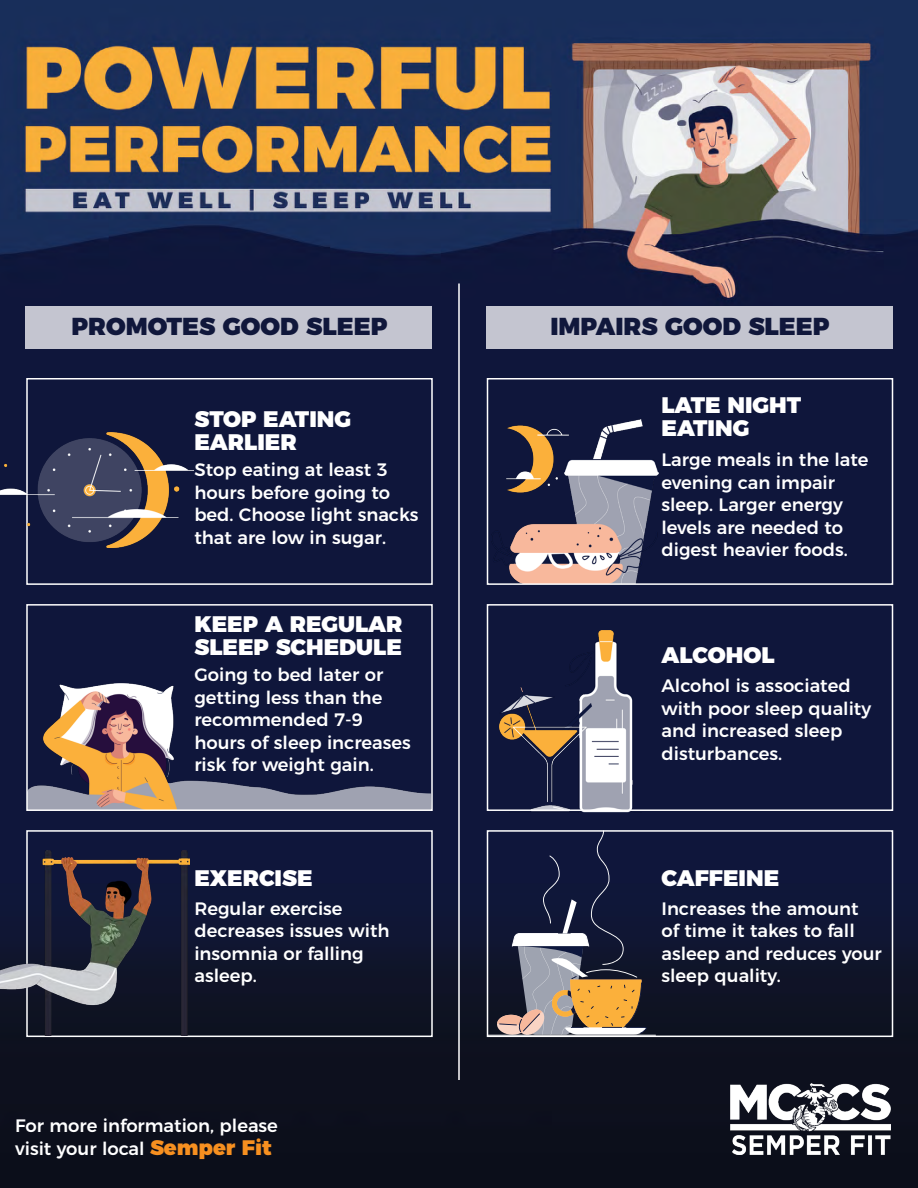
<style>
.page{position:relative;width:918px;height:1188px;background:#fff}
.page>*{position:absolute;margin:0;border:0;box-sizing:border-box;transform-origin:0 0}
.t1{font:900 24.6px "Montserrat";color:#10173b}
.t2{font:900 22.5px/22.5px "Montserrat";color:#fff}
.t3{font:500 18px/22.5px "Montserrat";color:#fff}
.s1{font-weight:900;font-size:21px;color:#f79020}
</style>
<div class="page">
<img style="left:0;top:0;width:918px;height:1188px">
<div style="left:26px;top:306px;width:406px;height:43px;background:#c4c5d0"></div>
<div style="left:486px;top:306px;width:406px;height:43px;background:#c4c5d0"></div>
<img style="left:731px;top:1084px;width:160px;height:70px">
<hr style="left:458px;top:284px;width:2px;height:796px;background:#fff">
<div style="left:26px;top:378px;width:407px;height:207px;border:2px solid #fff"></div>
<div style="left:26px;top:830px;width:407px;height:207px;border:2px solid #fff"></div>
<div style="left:487px;top:830px;width:406px;height:207px;border:2px solid #fff"></div>
<svg style="left:497px;top:831px;width:150px;height:206px;background:#504c56"></svg>
<hr style="left:488px;top:1035px;width:168px;height:1px;background:#fff">
<img style="left:0;top:432px;width:193px;height:116px">
<img style="left:29px;top:607px;width:401px;height:201px">
<div style="left:26px;top:604px;width:407px;height:207px;border:2px solid #fff"></div>
<img style="left:0;top:850px;width:189px;height:186px">
<img style="left:491px;top:420px;width:168px;height:162px">
<div style="left:487px;top:378px;width:406px;height:207px;border:2px solid #fff"></div>
<img style="left:500px;top:630px;width:142px;height:182px">
<div style="left:487px;top:604px;width:406px;height:207px;border:2px solid #fff"></div>
<h1 class="t1" style="left:71px;top:306px;width:318px">PROMOTES GOOD SLEEP</h1>
<h1 class="t1" style="left:550px;top:306px;width:281px">IMPAIRS GOOD SLEEP</h1>
<p class="t2" style="left:194px;top:406px;width:158px">STOP EATING<br>EARLIER</p>
<p class="t3" style="left:194px;top:457px;width:226px">Stop eating at least 3 hours before going to bed. Choose light snacks that are low in sugar.</p>
<p class="t2" style="left:194px;top:611px;width:210px">KEEP A REGULAR<br>SLEEP SCHEDULE</p>
<p class="t3" style="left:194px;top:662px;width:218px">Going to bed later or getting less than the recommended 7-9 hours of sleep increases risk for weight gain.</p>
<p class="t2" style="left:194px;top:865px;width:120px">EXERCISE</p>
<p class="t3" style="left:194px;top:896px;width:197px">Regular exercise decreases issues with insomnia or falling asleep.</p>
<p class="t3" style="left:15px;top:1113px;width:264px">For more information, please visit your local <span class="s1">Semper Fit</span></p>
<p class="t2" style="left:662px;top:392px;width:141px">LATE NIGHT<br>EATING</p>
<p class="t3" style="left:662px;top:447px;width:209px">Large meals in the late evening can impair sleep. Larger energy levels are needed to digest heavier foods.</p>
<p class="t2" style="left:662px;top:642px;width:115px">ALCOHOL</p>
<p class="t3" style="left:662px;top:673px;width:211px">Alcohol is associated with poor sleep quality and increased sleep disturbances.</p>
<p class="t2" style="left:662px;top:865px;width:119px">CAFFEINE</p>
<p class="t3" style="left:662px;top:896px;width:222px">Increases the amount<br>of time it takes to fall asleep and reduces your sleep quality.</p>
</div>
